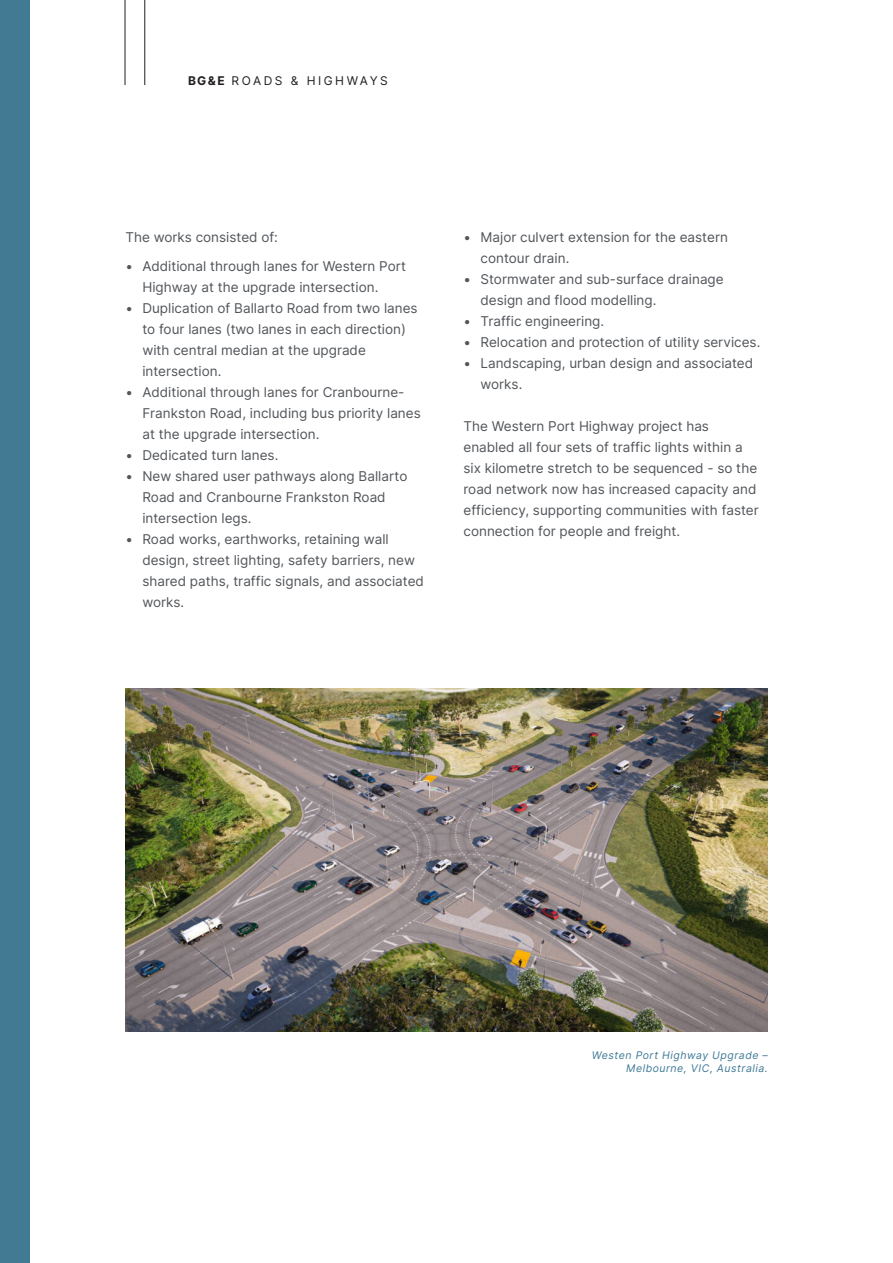
<style>
.page{position:relative;width:893px;height:1263px;background:#fff}
.page>*{position:absolute;margin:0;border:0;box-sizing:border-box;transform-origin:0 0}
.Body_Text_BG_E{font:13.5px/21px "Inter";color:#52555a}
.t1{font:12px "Inter";letter-spacing:.21em;color:#231f20}
.t2{font:10.5px "Inter";letter-spacing:.05em;color:#3f7a96}
</style>
<div class="page">
<img style="left:125px;top:689px;width:643px;height:343px">
<hr style="left:125px;top:0;width:1px;height:85px;background:#231f20">
<div style="left:0;top:0;width:30px;height:1263px;background:#427a94"></div>
<hr style="left:144px;top:0;width:1px;height:85px;background:#231f20">
<p class="t1" style="left:188px;top:72px;width:201px">BG&amp;E ROADS &amp; HIGHWAYS</p>
<p class="Body_Text_BG_E" style="left:125px;top:226px;width:154px">The works consisted of:</p>
<p class="Body_Text_BG_E" style="left:142px;top:256px;width:265px;text-indent:-17px">• Additional through lanes for Western Port<br>Highway at the upgrade intersection.</p>
<p class="Body_Text_BG_E" style="left:142px;top:298px;width:277px;text-indent:-17px">• Duplication of Ballarto Road from two lanes to four lanes (two lanes in each direction) with central median at the upgrade intersection.</p>
<p class="Body_Text_BG_E" style="left:142px;top:382px;width:280px;text-indent:-17px">• Additional through lanes for Cranbourne-<br>Frankston Road, including bus priority lanes at the upgrade intersection.</p>
<p class="Body_Text_BG_E" style="left:125px;top:445px;width:154px">• Dedicated turn lanes.</p>
<p class="Body_Text_BG_E" style="left:142px;top:466px;width:266px;text-indent:-17px">• New shared user pathways along Ballarto<br>Road and Cranbourne Frankston Road intersection legs.</p>
<p class="Body_Text_BG_E" style="left:142px;top:529px;width:283px;text-indent:-17px">• Road works, earthworks, retaining wall design, street lighting, safety barriers, new shared paths, traffic signals, and associated works.</p>
<p class="Body_Text_BG_E" style="left:480px;top:226px;width:249px;text-indent:-17px">• Major culvert extension for the eastern contour drain.</p>
<p class="Body_Text_BG_E" style="left:480px;top:268px;width:245px;text-indent:-17px">• Stormwater and sub-surface drainage design and flood modelling.</p>
<p class="Body_Text_BG_E" style="left:463px;top:310px;width:142px">• Traffic engineering.</p>
<p class="Body_Text_BG_E" style="left:463px;top:331px;width:298px">• Relocation and protection of utility services.</p>
<p class="Body_Text_BG_E" style="left:480px;top:352px;width:274px;text-indent:-17px">• Landscaping, urban design and associated works.</p>
<p class="Body_Text_BG_E" style="left:463px;top:415px;width:297px">The Western Port Highway project has enabled all four sets of traffic lights within a six kilometre stretch to be sequenced - so the road network now has increased capacity and efficiency, supporting communities with faster connection for people and freight.</p>
<p class="t2" style="left:592px;top:1047px;width:177px">Westen Port Highway Upgrade –</p>
<p class="t2" style="left:626px;top:1061px;width:143px">Melbourne, VIC, Australia.</p>
</div>
